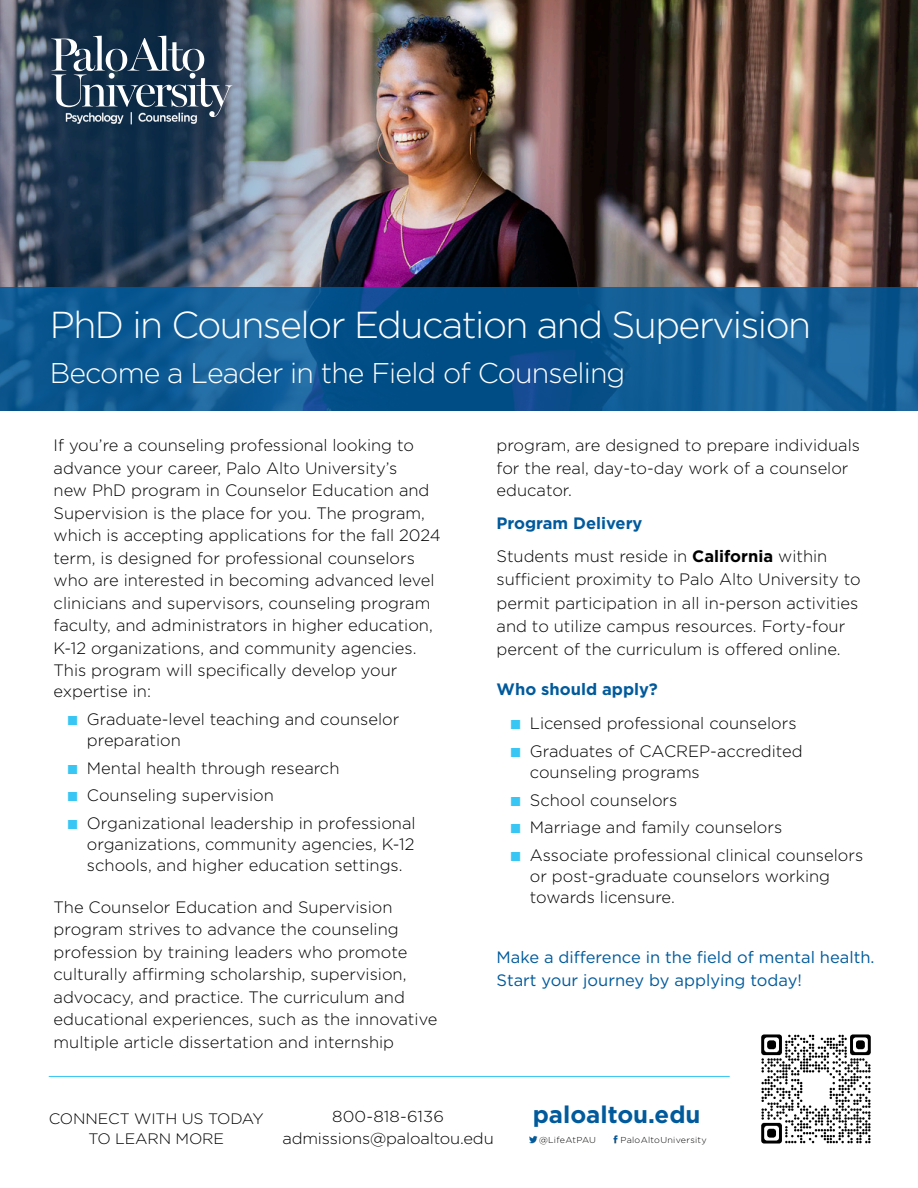
<style>
.page{position:relative;width:918px;height:1188px;background:#fff}
.page>*{position:absolute;margin:0;border:0;box-sizing:border-box;transform-origin:0 0}
.t1{font:300 37.5px "Gotham";letter-spacing:-.04em;color:#fff}
.t2{font:300 28.5px "Gotham";letter-spacing:-.03em;color:#fff}
.Bold{font:700 24px "Gotham";color:#005a9c}
.PAU_Body_Copy{font:300 16.5px/21px "Gotham";color:#000}
.Bold-2{font:300 16.5px "Gotham";color:#000}
.PAU_Body_Copy-2{font:16.5px/22.5px "Gotham";color:#005a9c}
.PAU_Body_Copy-3{font:700 16.5px "Gotham";color:#005a9c}
.Bold-3{font:700 16.5px "Gotham";color:#005a9c}
.PAU_Body_Copy-4{font:300 15.9px "Gotham";letter-spacing:-.01em;color:#000;scale:1.04 1}
.PAU_Body_Copy-5{font:300 15.9px "Gotham";letter-spacing:.01em;color:#000;scale:1.04 1}
.PAU_Body_Copy-6{font:300 15.15px "Gotham";letter-spacing:-.01em;color:#000;scale:1.04 1}
.PAU_Body_Copy-7{font:300 8.7px "Gotham";letter-spacing:.03em;color:#040503;scale:1.04 1}
.s1{font-family:"Arial";font-weight:400;font-size:19.5px;color:#38c6f4}
.s2{font-weight:700}
</style>
<div class="page">
<img style="left:401px;top:0;width:517px;height:287px">
<img style="left:0;top:0;width:401px;height:287px">
<svg style="left:51px;top:36px;width:182px;height:81px;background:#4b5f72"></svg>
<img style="left:61px;top:110px;width:140px;height:16px">
<img style="left:761px;top:1034px;width:110px;height:110px">
<svg style="left:529px;top:1136px;width:8px;height:7px"></svg>
<svg style="left:613px;top:1135px;width:5px;height:9px"></svg>
<hr style="left:49px;top:1076px;width:681px;height:1px;background:#38c6f4">
<svg style="left:0;top:287px;width:918px;height:123px;background:#0d5891"></svg>
<p class="t1" style="left:50px;top:301px;width:763px">PhD in Counselor Education and Supervision</p>
<p class="t2" style="left:50px;top:355px;width:577px">Become a Leader in the Field of Counseling</p>
<p class="PAU_Body_Copy" style="left:54px;top:434px;width:362px">If you’re a counseling professional looking to</p>
<p class="PAU_Body_Copy" style="left:54px;top:457px;width:345px">advance your career, Palo Alto University’s</p>
<p class="PAU_Body_Copy" style="left:54px;top:479px;width:377px">new PhD program in Counselor Education and</p>
<p class="PAU_Body_Copy" style="left:54px;top:502px;width:373px">Supervision is the place for you. The program,</p>
<p class="PAU_Body_Copy" style="left:54px;top:524px;width:389px">which is accepting applications for the fall 2024</p>
<p class="PAU_Body_Copy" style="left:54px;top:547px;width:363px">term, is designed for professional counselors</p>
<p class="PAU_Body_Copy" style="left:54px;top:569px;width:383px">who are interested in becoming advanced level</p>
<p class="PAU_Body_Copy" style="left:54px;top:592px;width:378px">clinicians and supervisors, counseling program</p>
<p class="PAU_Body_Copy" style="left:54px;top:614px;width:381px">faculty, and administrators in higher education,</p>
<p class="PAU_Body_Copy" style="left:54px;top:637px;width:364px">K-12 organizations, and community agencies.</p>
<p class="PAU_Body_Copy" style="left:54px;top:659px;width:345px">This program will specifically develop your</p>
<p class="PAU_Body_Copy" style="left:54px;top:680px;width:99px">expertise in:</p>
<p class="PAU_Body_Copy" style="left:87px;top:708px;width:314px;text-indent:-20px"><span class="s1">■</span> Graduate-level teaching and counselor preparation</p>
<p class="PAU_Body_Copy" style="left:67px;top:757px;width:274px"><span class="s1">■</span> Mental health through research</p>
<p class="PAU_Body_Copy" style="left:67px;top:784px;width:209px"><span class="s1">■</span> Counseling supervision</p>
<p class="PAU_Body_Copy" style="left:87px;top:812px;width:330px;text-align:justify;text-indent:-20px"><span class="s1">■</span> Organizational leadership in professional organizations, community agencies, K-12 schools, and higher education settings.</p>
<p class="PAU_Body_Copy" style="left:54px;top:896px;width:340px">The Counselor Education and Supervision</p>
<p class="PAU_Body_Copy" style="left:54px;top:919px;width:347px">program strives to advance the counseling</p>
<p class="PAU_Body_Copy" style="left:54px;top:941px;width:355px">profession by training leaders who promote</p>
<p class="PAU_Body_Copy" style="left:54px;top:964px;width:354px">culturally affirming scholarship, supervision,</p>
<p class="PAU_Body_Copy" style="left:54px;top:986px;width:353px">advocacy, and practice. The curriculum and</p>
<p class="PAU_Body_Copy" style="left:54px;top:1009px;width:385px">educational experiences, such as the innovative</p>
<p class="PAU_Body_Copy" style="left:54px;top:1031px;width:342px">multiple article dissertation and internship</p>
<p class="PAU_Body_Copy" style="left:497px;top:434px;width:365px;line-height:22.5px">program, are designed to prepare individuals for the real, day-to-day work of a counselor</p>
<p class="PAU_Body_Copy" style="left:497px;top:479px;width:77px">educator.</p>
<p class="PAU_Body_Copy-3" style="left:497px;top:514px;width:147px">Program Delivery</p>
<p class="PAU_Body_Copy" style="left:497px;top:545px;width:332px">Students must reside in <span class="s2">California</span> within</p>
<p class="Bold-2" style="left:497px;top:569px;width:366px">sufficient proximity to Palo Alto University to</p>
<p class="Bold-2" style="left:497px;top:592px;width:363px">permit participation in all in-person activities</p>
<p class="Bold-2" style="left:497px;top:616px;width:350px">and to utilize campus resources. Forty-four</p>
<p class="Bold-2" style="left:497px;top:639px;width:346px">percent of the curriculum is offered online.</p>
<p class="Bold-3" style="left:497px;top:680px;width:163px">Who should apply?</p>
<p class="PAU_Body_Copy" style="left:510px;top:713px;width:288px"><span class="s1">■</span> Licensed professional counselors</p>
<p class="PAU_Body_Copy" style="left:530px;top:740px;width:274px;text-indent:-20px"><span class="s1">■</span> Graduates of CACREP-accredited counseling programs</p>
<p class="PAU_Body_Copy" style="left:510px;top:789px;width:169px"><span class="s1">■</span> School counselors</p>
<p class="PAU_Body_Copy" style="left:510px;top:817px;width:274px"><span class="s1">■</span> Marriage and family counselors</p>
<p class="PAU_Body_Copy" style="left:530px;top:844px;width:335px;text-indent:-20px"><span class="s1">■</span> Associate professional clinical counselors or post-graduate counselors working towards licensure.</p>
<p class="PAU_Body_Copy-2" style="left:497px;top:946px;width:380px">Make a difference in the field of mental health.<br>Start your journey by applying today!</p>
<p class="PAU_Body_Copy-6" style="left:49px;top:1109px;width:208px">CONNECT WITH US TODAY</p>
<p class="PAU_Body_Copy-6" style="left:88px;top:1129px;width:132px">TO LEARN MORE</p>
<p class="PAU_Body_Copy-5" style="left:332px;top:1106px;width:109px">800-818-6136</p>
<p class="PAU_Body_Copy-4" style="left:282px;top:1129px;width:205px">admissions@paloaltou.edu</p>
<p class="Bold" style="left:533px;top:1101px;width:169px">paloaltou.edu</p>
<p class="PAU_Body_Copy-7" style="left:539px;top:1134px;width:56px">@LifeAtPAU</p>
<p class="PAU_Body_Copy-7" style="left:621px;top:1134px;width:84px">PaloAltoUniversity</p>
</div>
